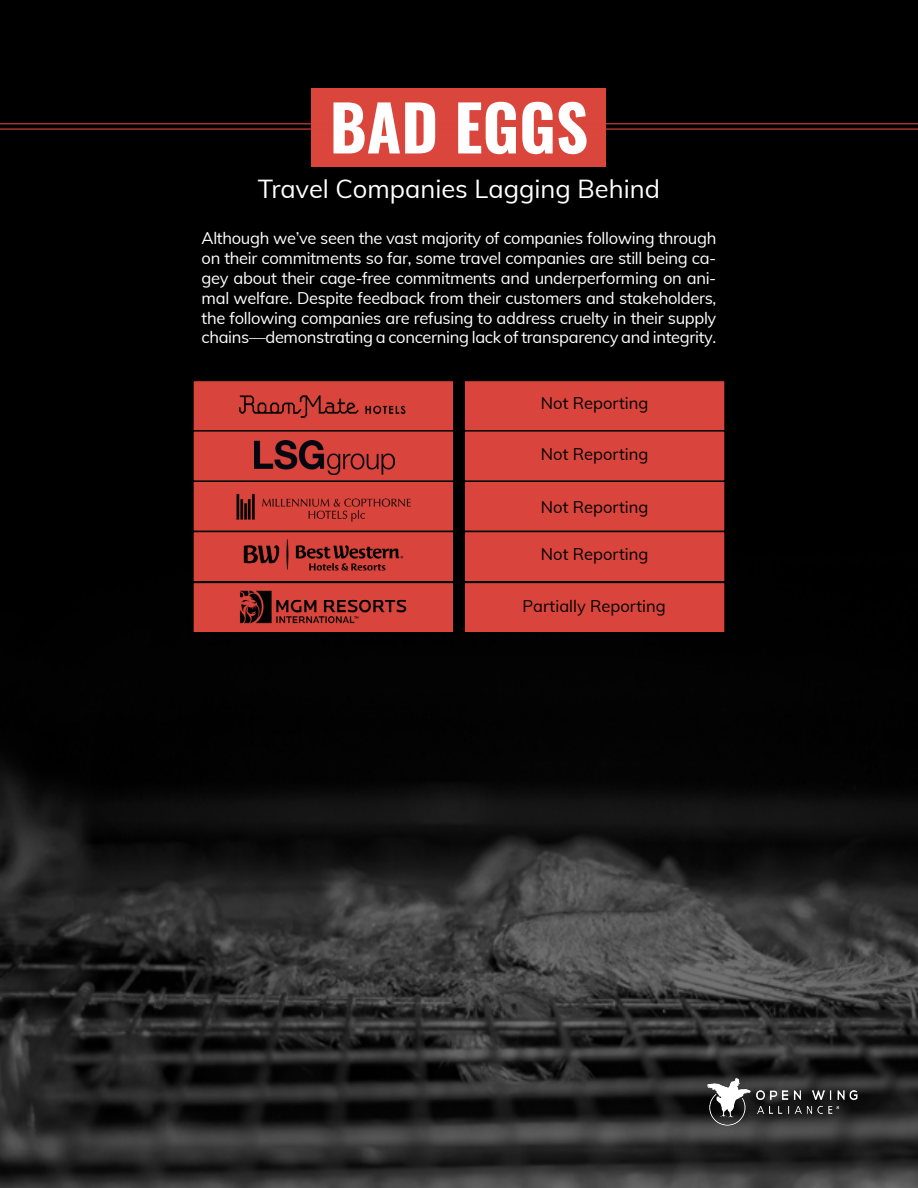
<style>
.page{position:relative;width:918px;height:1188px;background:#fff}
.page>*{position:absolute;margin:0;border:0;box-sizing:border-box;transform-origin:0 0}
.t1{font:700 63px "Oswald";color:#fff}
.t2{font:25.5px "Muli";color:#fff}
.t3{font:16.5px/19.8px "Muli";letter-spacing:-.02em;color:#fff;text-align:justify}
.t4{font:16.5px "Muli";color:#000}
</style>
<div class="page">
<img style="left:0;top:0;width:918px;height:1188px">
<img style="left:705px;top:1077px;width:153px;height:50px">
<div style="left:312px;top:88px;width:294px;height:78px;background:#da453c"></div>
<hr style="left:0;top:123px;width:918px;height:1px;background:#d9453c">
<hr style="left:0;top:128px;width:918px;height:2px;background:#d9453c">
<div style="left:193px;top:481px;width:261px;height:51px;background:#d9453c"></div>
<div style="left:464px;top:481px;width:261px;height:51px;background:#d9453c"></div>
<img style="left:236px;top:493px;width:175px;height:29px">
<div style="left:193px;top:380px;width:261px;height:51px;background:#d9453c"></div>
<div style="left:192px;top:380px;width:263px;height:52px;border:2px solid #000"></div>
<div style="left:464px;top:380px;width:261px;height:51px;background:#d9453c"></div>
<div style="left:463px;top:380px;width:263px;height:52px;border:2px solid #000"></div>
<img style="left:239px;top:395px;width:167px;height:23px">
<div style="left:193px;top:531px;width:261px;height:51px;background:#d9453c"></div>
<div style="left:192px;top:531px;width:263px;height:52px;border:2px solid #000"></div>
<div style="left:464px;top:531px;width:261px;height:51px;background:#d9453c"></div>
<div style="left:463px;top:531px;width:263px;height:52px;border:2px solid #000"></div>
<img style="left:243px;top:539px;width:161px;height:32px">
<div style="left:193px;top:431px;width:261px;height:50px;background:#d9453c"></div>
<div style="left:192px;top:430px;width:263px;height:52px;border:2px solid #000"></div>
<div style="left:464px;top:431px;width:261px;height:50px;background:#d9453c"></div>
<div style="left:463px;top:430px;width:263px;height:52px;border:2px solid #000"></div>
<img style="left:255px;top:441px;width:139px;height:33px">
<div style="left:193px;top:582px;width:261px;height:51px;background:#d9453c"></div>
<div style="left:192px;top:582px;width:263px;height:51px;border:2px solid #000"></div>
<div style="left:464px;top:582px;width:261px;height:51px;background:#d9453c"></div>
<div style="left:463px;top:582px;width:263px;height:51px;border:2px solid #000"></div>
<img style="left:239px;top:590px;width:168px;height:34px">
<p class="t1" style="left:330px;top:95px;width:260px">BAD EGGS</p>
<p class="t2" style="left:258px;top:171px;width:404px">Travel Companies Lagging Behind</p>
<p class="t3" style="left:202px;top:228px;width:516px">Although we’ve seen the vast majority of companies following through on their commitments so far, some travel companies are still being ca&shy;gey about their cage-free commitments and underperforming on ani&shy;mal welfare. Despite feedback from their customers and stakeholders, the following companies are refusing to address cruelty in their supply chains—demonstrating a concerning lack of transparency and integrity.</p>
<p class="t4" style="left:541px;top:391px;width:109px">Not Reporting</p>
<p class="t4" style="left:541px;top:442px;width:109px">Not Reporting</p>
<p class="t4" style="left:541px;top:495px;width:109px">Not Reporting</p>
<p class="t4" style="left:541px;top:542px;width:109px">Not Reporting</p>
<p class="t4" style="left:523px;top:594px;width:145px">Partially Reporting</p>
</div>
